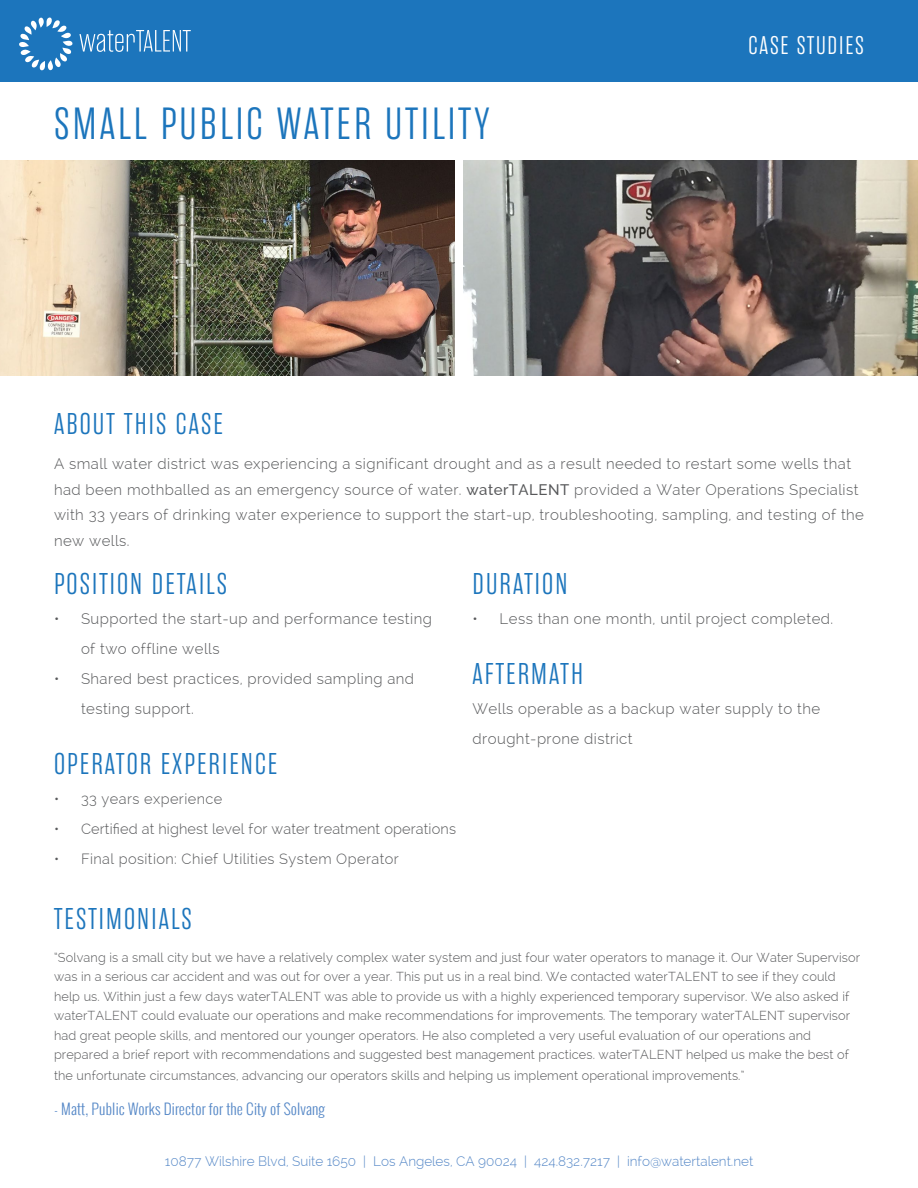
<style>
.page{position:relative;width:918px;height:1188px;background:#fff}
.page>*{position:absolute;margin:0;border:0;box-sizing:border-box;transform-origin:0 0}
.t1{font:300 45px "Rama Gothic E";letter-spacing:.07em;color:#1c75bc}
.t2{font:300 30px "Rama Gothic E";letter-spacing:.07em;color:#1c75bc}
.t3{font:300 25.5px "Rama Gothic E";letter-spacing:.07em;color:#fff}
.t4{font:300 15px/25.5px "Raleway";letter-spacing:.03em;color:#58595b}
.t5{font:300 15px "Oswald";letter-spacing:.01em;color:#5688c7}
.t6{font:300 14.55px "Raleway";letter-spacing:.03em;color:#58595b}
.t7{font:300 14.55px "Raleway";letter-spacing:.01em;color:#58595b}
.t8{font:300 13.5px "Raleway";color:#5688c7}
.t9{font:300 12.75px/19.5px "Raleway";letter-spacing:.01em;color:#58595b}
.s1{font-weight:500}
</style>
<div class="page">
<div style="left:0;top:0;width:918px;height:82px;background:#1c75bc"></div>
<svg style="left:19px;top:17px;width:54px;height:54px"></svg>
<svg style="left:79px;top:30px;width:112px;height:22px"></svg>
<img style="left:464px;top:160px;width:454px;height:215px">
<img style="left:0;top:160px;width:454px;height:215px">
<h1 class="t1" style="left:54px;top:100px;width:437px">SMALL PUBLIC WATER UTILITY</h1>
<h3 class="t3" style="left:749px;top:32px;width:117px">CASE STUDIES</h3>
<h2 class="t2" style="left:54px;top:408px;width:170px">ABOUT THIS CASE</h2>
<p class="t4" style="left:54px;top:451px;width:812px">A small water district was experiencing a significant drought and as a result needed to restart some wells that had been mothballed as an emergency source of water. <span class="s1">waterTALENT</span> provided a Water Operations Specialist with 33 years of drinking water experience to support the start-up, troubleshooting, sampling, and testing of the new wells.</p>
<h2 class="t2" style="left:54px;top:568px;width:175px">POSITION DETAILS</h2>
<p class="t4" style="left:81px;top:604px;width:352px;line-height:30px;text-indent:-27px">• Supported the start-up and performance testing of two offline wells</p>
<p class="t4" style="left:81px;top:664px;width:335px;line-height:30px;text-indent:-27px">• Shared best practices, provided sampling and testing support.</p>
<h2 class="t2" style="left:54px;top:748px;width:225px">OPERATOR EXPERIENCE</h2>
<p class="t6" style="left:54px;top:791px;width:170px">• 33 years experience</p>
<p class="t7" style="left:54px;top:821px;width:404px">• Certified at highest level for water treatment operations</p>
<p class="t6" style="left:54px;top:851px;width:346px">• Final position: Chief Utilities System Operator</p>
<h2 class="t2" style="left:472px;top:568px;width:96px">DURATION</h2>
<p class="t4" style="left:472px;top:606px;width:362px">• Less than one month, until project completed.</p>
<h2 class="t2" style="left:472px;top:658px;width:112px">AFTERMATH</h2>
<p class="t4" style="left:472px;top:694px;width:349px;line-height:30px">Wells operable as a backup water supply to the drought-prone district</p>
<h2 class="t2" style="left:54px;top:903px;width:139px">TESTIMONIALS</h2>
<p class="t9" style="left:54px;top:948px;width:808px">“Solvang is a small city but we have a relatively complex water system and just four water operators to manage it. Our Water Supervisor was in a serious car accident and was out for over a year. This put us in a real bind. We contacted waterTALENT to see if they could help us. Within just a few days waterTALENT was able to provide us with a highly experienced temporary supervisor. We also asked if waterTALENT could evaluate our operations and make recommendations for improvements. The temporary waterTALENT supervisor had great people skills, and mentored our younger operators. He also completed a very useful evaluation of our operations and prepared a brief report with recommendations and suggested best management practices. waterTALENT helped us make the best of</p>
<p class="t9" style="left:54px;top:1066px;width:692px">the unfortunate circumstances, advancing our operators skills and helping us implement operational improvements.”</p>
<p class="t5" style="left:54px;top:1097px;width:273px">- Matt, Public Works Director for the City of Solvang</p>
<p class="t8" style="left:165px;top:1154px;width:590px">10877 Wilshire Blvd, Suite 1650 | Los Angeles, CA 90024 | 424.832.7217 | info@watertalent.net</p>
</div>
